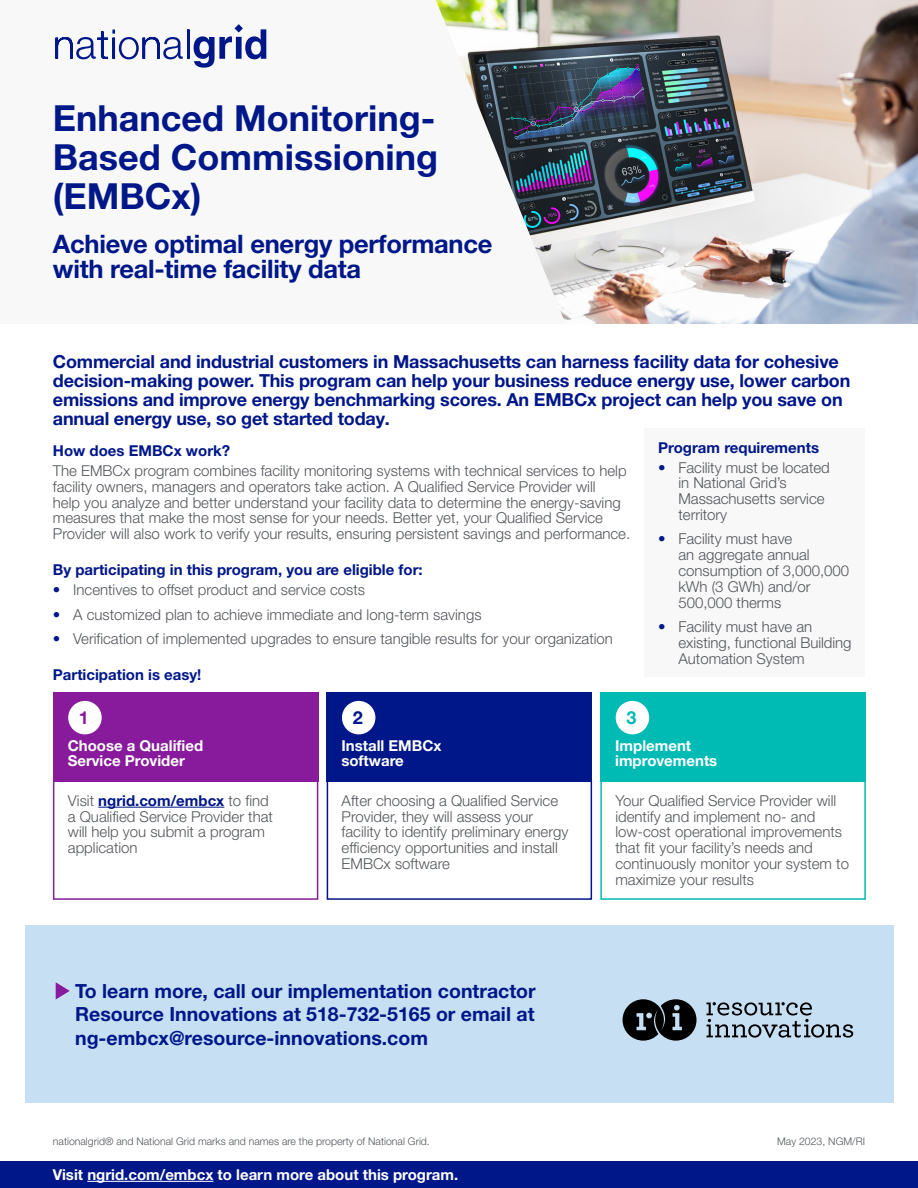
<style>
.page{position:relative;width:918px;height:1188px;background:#fff}
.page>*{position:absolute;margin:0;border:0;box-sizing:border-box;transform-origin:0 0}
.Subheading{font:700 36px/39px "Helvetica Neue LT Pro";color:#001789;text-align:justify}
.Subheading-2{font:700 25.5px/25.5px "Helvetica Neue LT Pro";letter-spacing:-.01em;color:#001789}
.Subheading-3{font:700 19.5px/23.4px "Helvetica Neue LT Pro";color:#001789;text-align:justify}
.t1{font:700 18px/19.2px "Helvetica Neue LT Pro";letter-spacing:-.01em;color:#001789}
.t2{font:700 18px "Helvetica Neue LT Pro";color:#881b9c}
.t3{font:700 18px "Helvetica Neue LT Pro";color:#00bab4}
.t4{font:300 15px/15.9px "Helvetica Neue LT Pro";color:#52555b}
.t5{font:700 15px/15.8px "Helvetica Neue LT Pro";color:#fff}
.Subheading-4{font:700 15px "Helvetica Neue LT Pro";color:#001789}
.t6{font:300 10.5px "Helvetica Neue LT Pro";color:#52555b}
.s1{font-weight:700;color:#001789}
</style>
<div class="page">
<img style="left:566px;top:0;width:352px;height:324px">
<svg style="left:55px;top:0;width:511px;height:320px"></svg>
<svg style="left:56px;top:24px;width:210px;height:44px"></svg>
<div style="left:25px;top:925px;width:868px;height:177px;background:#c7dff3"></div>
<svg style="left:56px;top:982px;width:14px;height:18px"></svg>
<svg style="left:623px;top:999px;width:74px;height:42px"></svg>
<svg style="left:707px;top:1002px;width:146px;height:36px"></svg>
<div style="left:0;top:1161px;width:918px;height:27px;background:#001789"></div>
<hr style="left:87px;top:1181px;width:126px;height:1px;background:#fff">
<hr style="left:98px;top:807px;width:126px;height:1px;background:#001789">
<div style="left:53px;top:780px;width:265px;height:120px;border:2px solid #881b9c"></div>
<div style="left:327px;top:780px;width:265px;height:120px;border:2px solid #001789"></div>
<div style="left:600px;top:780px;width:266px;height:120px;border:2px solid #00bab4"></div>
<div style="left:645px;top:428px;width:220px;height:249px;background:#f8f8f9"></div>
<div style="left:53px;top:692px;width:265px;height:89px;background:#881b9c"></div>
<div style="left:68px;top:701px;width:34px;height:33px;background:#fff;border-radius:50%"></div>
<div style="left:327px;top:692px;width:265px;height:89px;background:#001789"></div>
<div style="left:342px;top:701px;width:33px;height:33px;background:#fff;border-radius:50%"></div>
<div style="left:600px;top:692px;width:266px;height:89px;background:#00bab4"></div>
<div style="left:616px;top:701px;width:33px;height:33px;background:#fff;border-radius:50%"></div>
<p class="Subheading" style="left:53px;top:98px;width:387px">Enhanced Monitoring-Based Commissioning (EMBCx)</p>
<p class="Subheading-2" style="left:53px;top:230px;width:441px">Achieve optimal energy performance with real-time facility data</p>
<p class="t1" style="left:53px;top:351px;width:799px">Commercial and industrial customers in Massachusetts can harness facility data for cohesive decision-making power. This program can help your business reduce energy use, lower carbon emissions and improve energy benchmarking scores. An EMBCx project can help you save on annual energy use, so get started today.</p>
<p class="Subheading-4" style="left:53px;top:441px;width:179px">How does EMBCx work?</p>
<p class="t4" style="left:53px;top:462px;width:579px">The EMBCx program combines facility monitoring systems with technical services to help facility owners, managers and operators take action. A Qualified Service Provider will<br>help you analyze and better understand your facility data to determine the energy-saving measures that make the most sense for your needs. Better yet, your Qualified Service Provider will also work to verify your results, ensuring persistent savings and performance.</p>
<p class="Subheading-4" style="left:53px;top:560px;width:371px">By participating in this program, you are eligible for:</p>
<p class="t4" style="left:53px;top:582px;width:314px"><span class="s1">•</span> Incentives to offset product and service costs</p>
<p class="t4" style="left:53px;top:606px;width:430px"><span class="s1">•</span> A customized plan to achieve immediate and long-term savings</p>
<p class="t4" style="left:53px;top:630px;width:562px"><span class="s1">•</span> Verification of implemented upgrades to ensure tangible results for your organization</p>
<p class="Subheading-4" style="left:53px;top:665px;width:150px">Participation is easy!</p>
<p class="Subheading-4" style="left:658px;top:438px;width:162px">Program requirements</p>
<p class="t4" style="left:679px;top:459px;width:153px;text-indent:-20px"><span class="s1">•</span> Facility must be located in National Grid’s<br>Massachusetts service territory</p>
<p class="t4" style="left:679px;top:531px;width:172px;text-indent:-20px"><span class="s1">•</span> Facility must have<br>an aggregate annual consumption of 3,000,000 kWh (3 GWh) and/or<br>500,000 therms</p>
<p class="t4" style="left:679px;top:619px;width:175px;text-indent:-20px"><span class="s1">•</span> Facility must have an existing, functional Building<br>Automation System</p>
<p class="t2" style="left:79px;top:706px;width:12px">1</p>
<p class="t5" style="left:68px;top:737px;width:137px">Choose a Qualified<br>Service Provider</p>
<p class="t1" style="left:353px;top:708px;width:12px">2</p>
<p class="t5" style="left:341px;top:737px;width:102px">Install EMBCx software</p>
<p class="t3" style="left:626px;top:706px;width:12px">3</p>
<p class="t5" style="left:615px;top:737px;width:104px">Implement improvements</p>
<p class="t4" style="left:68px;top:792px;width:207px">Visit <span class="s1">ngrid.com/embcx</span> to find a Qualified Service Provider that will help you submit a program application</p>
<p class="t4" style="left:342px;top:792px;width:228px">After choosing a Qualified Service<br>Provider, they will assess your facility to identify preliminary energy efficiency opportunities and install<br>EMBCx software</p>
<p class="t4" style="left:615px;top:792px;width:235px">Your Qualified Service Provider will identify and implement no- and low-cost operational improvements that fit your facility’s needs and continuously monitor your system to maximize your results</p>
<p class="Subheading-3" style="left:75px;top:979px;width:462px">To learn more, call our implementation contractor Resource Innovations at 518-732-5165 or email at ng-embcx@resource-innovations.com</p>
<p class="t6" style="left:53px;top:1135px;width:378px">nationalgrid® and National Grid marks and names are the property of National Grid.</p>
<p class="t6" style="left:777px;top:1135px;width:89px">May 2023, NGM/RI</p>
<p class="t5" style="left:53px;top:1166px;width:407px">Visit ngrid.com/embcx to learn more about this program.</p>
</div>
